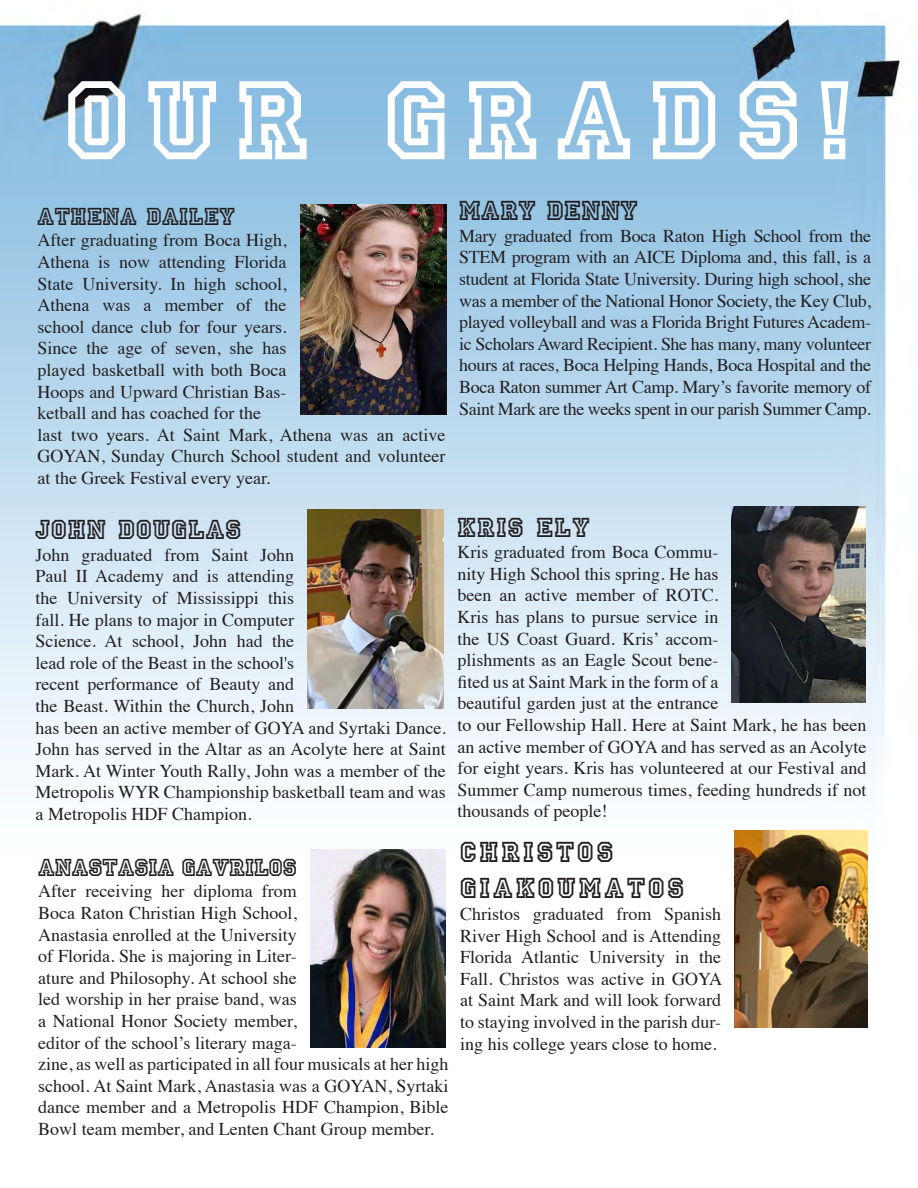
<style>
.page{position:relative;width:918px;height:1188px;background:#fff}
.page>*{position:absolute;margin:0;border:0;box-sizing:border-box;transform-origin:0 0}
.t1{font:117px "Princetown LET";letter-spacing:.15em;color:#fff}
.t2{font:30px "Princetown LET";letter-spacing:.1em;color:#231f20}
.t3{font:28.5px "Princetown LET";letter-spacing:.04em;color:#231f20}
.t4{font:28.5px "Princetown LET";letter-spacing:.02em;color:#231f20}
.t5{font:25.5px "Princetown LET";color:#231f20}
.t6{font:25.5px "Princetown LET";letter-spacing:.02em;color:#231f20}
.t7{font:18px/21.6px "Times";color:#231f20;text-align:justify}
</style>
<div class="page">
<img style="left:0;top:14px;width:902px;height:1014px">
<img style="left:300px;top:204px;width:146px;height:211px">
<img style="left:308px;top:510px;width:135px;height:198px">
<img style="left:732px;top:506px;width:133px;height:197px">
<img style="left:310px;top:849px;width:136px;height:199px">
<img style="left:735px;top:831px;width:133px;height:196px">
<p class="t1" style="left:65px;top:51px;width:788px">OUR GRADS!</p>
<p class="t6" style="left:38px;top:201px;width:199px">ATHENA DAILEY</p>
<p class="t7" style="left:38px;top:228px;width:251px">After graduating from Boca High, Athena is now attending Florida State University. In high school, Athena was a member of the school dance club for four years.<br>Since the age of seven, she has played basketball with both Boca Hoops and Upward Christian Bas&shy;ketball and has coached for the</p>
<p class="t7" style="left:38px;top:422px;width:409px">last two years. At Saint Mark, Athena was an active GOYAN, Sunday Church School student and volunteer at the Greek Festival every year.</p>
<p class="t3" style="left:36px;top:513px;width:207px">JOHN DOUGLAS</p>
<p class="t7" style="left:36px;top:542px;width:412px;text-align:left">John graduated from Saint John<br>Paul II Academy and is attending<br>the University of Mississippi this<br>fall. He plans to major in Computer<br>Science. At school, John had the<br>lead role of the Beast in the school's<br>recent performance of Beauty and<br>the Beast. Within the Church, John<br>has been an active member of GOYA and Syrtaki Dance.<br>John has served in the Altar as an Acolyte here at Saint Mark. At Winter Youth Rally, John was a member of the Metropolis WYR Championship basketball team and was a Metropolis HDF Champion.</p>
<p class="t5" style="left:38px;top:852px;width:260px">ANASTASIA GAVRILOS</p>
<p class="t7" style="left:38px;top:879px;width:412px;text-align:left">After receiving her diploma from<br>Boca Raton Christian High School,<br>Anastasia enrolled at the University<br>of Florida. She is majoring in Liter-<br>ature and Philosophy. At school she<br>led worship in her praise band, was<br>a National Honor Society member,<br>editor of the school’s literary maga-<br>zine, as well as participated in all four musicals at her high school. At Saint Mark, Anastasia was a GOYAN, Syrtaki dance member and a Metropolis HDF Champion, Bible Bowl team member, and Lenten Chant Group member.</p>
<p class="t4" style="left:459px;top:194px;width:180px">MARY DENNY</p>
<p class="t7" style="left:459px;top:223px;width:414px">Mary graduated from Boca Raton High School from the STEM program with an AICE Diploma and, this fall, is a student at Florida State University. During high school, she was a member of the National Honor Society, the Key Club, played volleyball and was a Florida Bright Futures Academ&shy;ic Scholars Award Recipient. She has many, many volunteer hours at races, Boca Helping Hands, Boca Hospital and the Boca Raton summer Art Camp. Mary’s favorite memory of Saint Mark are the weeks spent in our parish Summer Camp.</p>
<p class="t3" style="left:458px;top:510px;width:134px">KRIS ELY</p>
<p class="t7" style="left:458px;top:540px;width:410px;text-align:left">Kris graduated from Boca Commu-<br>nity High School this spring. He has<br>been an active member of ROTC.<br>Kris has plans to pursue service in<br>the US Coast Guard. Kris’ accom-<br>plishments as an Eagle Scout bene-<br>fited us at Saint Mark in the form of a<br>beautiful garden just at the entrance<br>to our Fellowship Hall. Here at Saint Mark, he has been an active member of GOYA and has served as an Acolyte for eight years. Kris has volunteered at our Festival and Summer Camp numerous times, feeding hundreds if not thousands of people!</p>
<p class="t2" style="left:460px;top:835px;width:155px">CHRISTOS</p>
<p class="t2" style="left:460px;top:871px;width:225px">GIAKOUMATOS</p>
<p class="t7" style="left:460px;top:902px;width:263px">Christos graduated from Spanish River High School and is Attending Florida Atlantic University in the Fall. Christos was active in GOYA at Saint Mark and will look forward to staying involved in the parish dur&shy;ing his college years close to home.</p>
</div>
